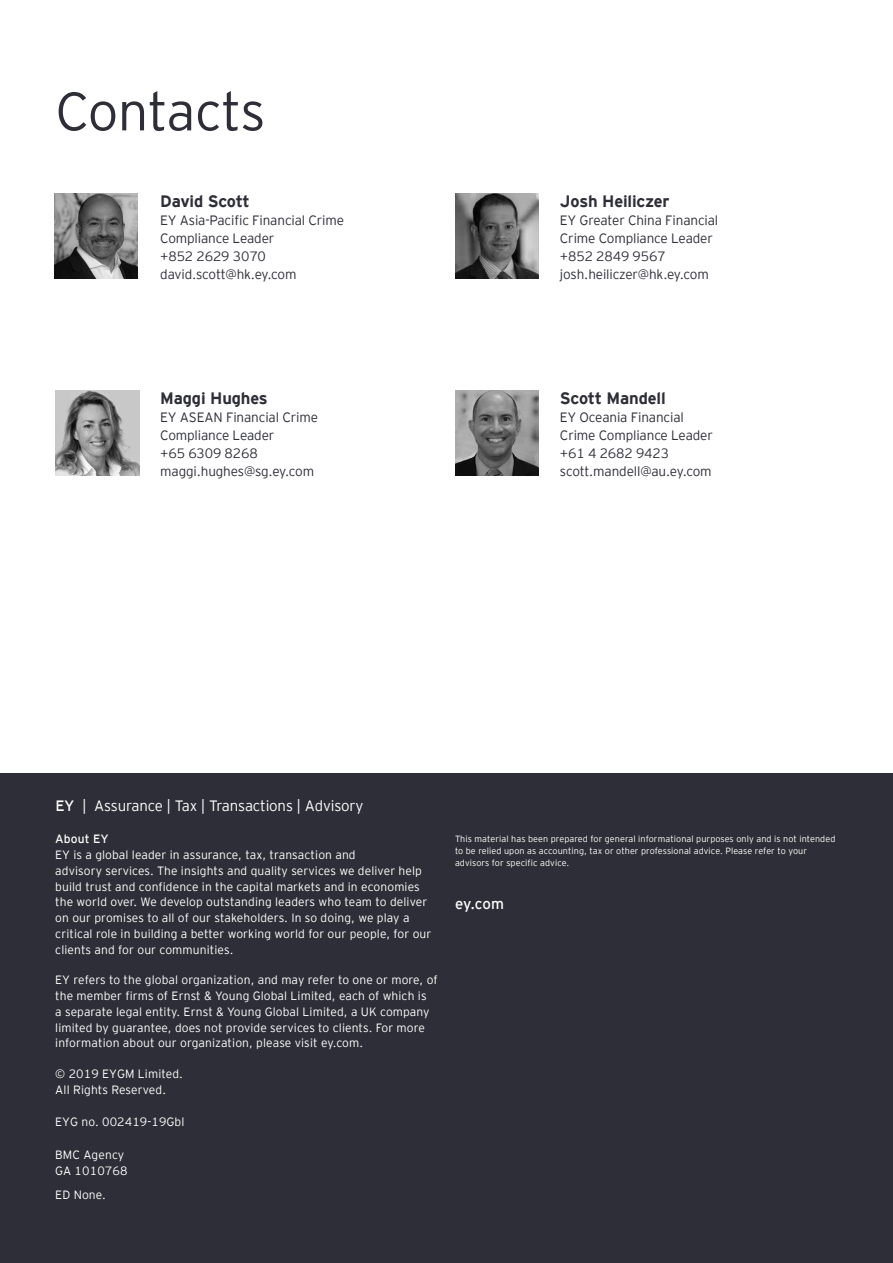
<style>
.page{position:relative;width:893px;height:1263px;background:#fff}
.page>*{position:absolute;margin:0;border:0;box-sizing:border-box;transform-origin:0 0}
.t1{font:300 54px "EY Interstate";letter-spacing:-.015em;color:#2e2e38}
.t2{font:700 16.5px "EY Interstate";letter-spacing:-.01em;color:#2e2e38}
.t3{font:300 15px "EY Interstate";letter-spacing:-.01em;color:#fff}
.t4{font:15px "EY Interstate";color:#fff}
.t5{font:300 13.5px/18px "EY Interstate";letter-spacing:-.01em;color:#2e2e38}
.t6{font:300 12px/15.8px "EY Interstate";letter-spacing:.01em;color:#fff}
.t7{font:12px "EY Interstate";letter-spacing:.01em;color:#fff}
.t8{font:300 9px/12px "EY Interstate";letter-spacing:.01em;color:#fff}
.s1{font-weight:400}
</style>
<div class="page">
<div style="left:0;top:774px;width:893px;height:489px;background:#2e2e38"></div>
<img style="left:54px;top:193px;width:84px;height:86px">
<img style="left:455px;top:193px;width:84px;height:86px">
<img style="left:55px;top:390px;width:84px;height:85px">
<img style="left:455px;top:390px;width:83px;height:85px">
<h1 class="t1" style="left:55px;top:73px;width:212px">Contacts</h1>
<h2 class="t2" style="left:160px;top:189px;width:91px">David Scott</h2>
<p class="t5" style="left:160px;top:210px;width:185px">EY Asia-Pacific Financial Crime<br>Compliance Leader<br>+852 2629 3070 david.scott@hk.ey.com</p>
<h2 class="t2" style="left:160px;top:386px;width:109px">Maggi Hughes</h2>
<p class="t5" style="left:160px;top:407px;width:159px">EY ASEAN Financial Crime<br>Compliance Leader<br>+65 6309 8268 maggi.hughes@sg.ey.com</p>
<h2 class="t2" style="left:560px;top:189px;width:111px">Josh Heiliczer</h2>
<p class="t5" style="left:560px;top:210px;width:160px">EY Greater China Financial<br>Crime Compliance Leader +852 2849 9567 josh.heiliczer@hk.ey.com</p>
<h2 class="t2" style="left:560px;top:386px;width:107px">Scott Mandell</h2>
<p class="t5" style="left:560px;top:407px;width:154px">EY Oceania Financial<br>Crime Compliance Leader +61 4 2682 9423 scott.mandell@au.ey.com</p>
<p class="t3" style="left:56px;top:795px;width:309px"><span class="s1">EY</span> | Assurance | Tax | Transactions | Advisory</p>
<p class="t7" style="left:55px;top:831px;width:55px">About EY</p>
<p class="t6" style="left:55px;top:846px;width:378px">EY is a global leader in assurance, tax, transaction and<br>advisory services. The insights and quality services we deliver help build trust and confidence in the capital markets and in economies the world over. We develop outstanding leaders who team to deliver on our promises to all of our stakeholders. In so doing, we play a critical role in building a better working world for our people, for our clients and for our communities.</p>
<p class="t6" style="left:55px;top:971px;width:384px">EY refers to the global organization, and may refer to one or more, of the member firms of Ernst &amp; Young Global Limited, each of which is<br>a separate legal entity. Ernst &amp; Young Global Limited, a UK company limited by guarantee, does not provide services to clients. For more information about our organization, please visit ey.com.</p>
<p class="t6" style="left:55px;top:1065px;width:129px">© 2019 EYGM Limited.<br>All Rights Reserved.</p>
<p class="t6" style="left:55px;top:1113px;width:131px">EYG no. 002419-19Gbl</p>
<p class="t6" style="left:55px;top:1146px;width:74px">BMC Agency<br>GA 1010768</p>
<p class="t6" style="left:55px;top:1186px;width:52px">ED None.</p>
<p class="t8" style="left:455px;top:832px;width:382px">This material has been prepared for general informational purposes only and is not intended to be relied upon as accounting, tax or other professional advice. Please refer to your advisors for specific advice.</p>
<p class="t4" style="left:455px;top:893px;width:51px">ey.com</p>
</div>
